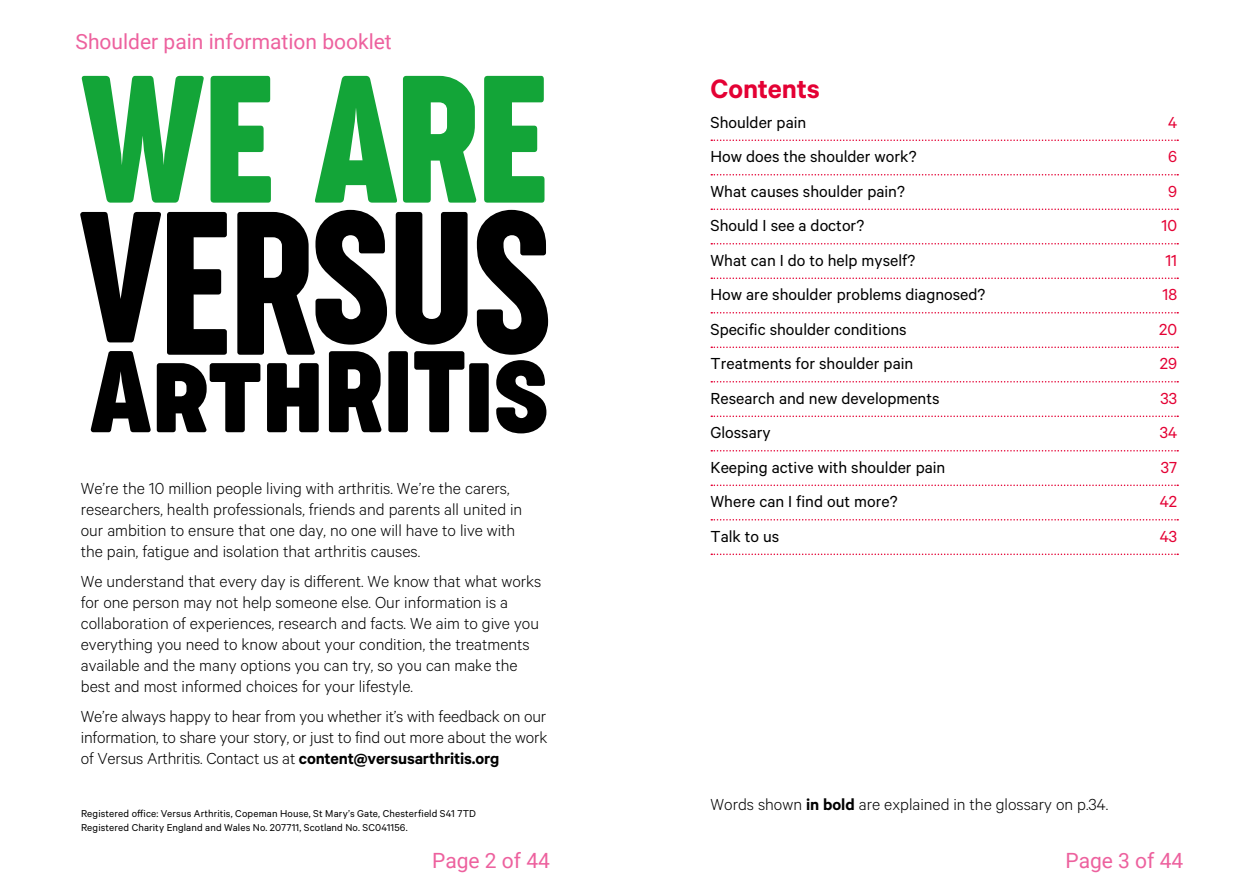
<style>
.page{position:relative;width:1259px;height:893px;background:#fff}
.page>*{position:absolute;margin:0;border:0;box-sizing:border-box;transform-origin:0 0}
.Heading_20_20pt__H1{font:600 30px "Calibre";letter-spacing:-.005em;color:#e40134}
.t1{font:21px "Roboto";color:#ed619e}
.Body_text_12_14pt{font:300 18px/21px "Calibre";color:#000}
.t2{font:18px "Calibre";color:#000}
.t3{font:18px "Calibre";color:#e40134}
.fine_print_7_5_9pt{font:11.25px "Calibre";letter-spacing:.01em;color:#000}
.s1{font-weight:600}
</style>
<div class="page">
<svg style="left:81px;top:76px;width:463px;height:127px;fill:#13a538"></svg>
<svg style="left:80px;top:210px;width:468px;height:223px;fill:#000"></svg>
<svg style="left:711px;top:140px;width:467px;height:1px"></svg>
<svg style="left:711px;top:174px;width:467px;height:2px"></svg>
<svg style="left:711px;top:209px;width:467px;height:1px"></svg>
<svg style="left:711px;top:243px;width:467px;height:2px"></svg>
<svg style="left:711px;top:278px;width:467px;height:1px"></svg>
<svg style="left:711px;top:312px;width:467px;height:2px"></svg>
<svg style="left:711px;top:347px;width:467px;height:1px"></svg>
<svg style="left:711px;top:381px;width:467px;height:2px"></svg>
<svg style="left:711px;top:416px;width:467px;height:1px"></svg>
<svg style="left:711px;top:450px;width:467px;height:2px"></svg>
<svg style="left:711px;top:485px;width:467px;height:1px"></svg>
<svg style="left:711px;top:519px;width:467px;height:2px"></svg>
<svg style="left:711px;top:554px;width:467px;height:1px"></svg>
<p class="t1" style="left:76px;top:27px;width:318px">Shoulder pain information booklet</p>
<p class="Body_text_12_14pt" style="left:81px;top:477px;width:443px">We’re the 10 million people living with arthritis. We’re the carers, researchers, health professionals, friends and parents all united in our ambition to ensure that one day, no one will have to live with the pain, fatigue and isolation that arthritis causes.</p>
<p class="Body_text_12_14pt" style="left:81px;top:570px;width:462px">We understand that every day is different. We know that what works for one person may not help someone else. Our information is a collaboration of experiences, research and facts. We aim to give you everything you need to know about your condition, the treatments available and the many options you can try, so you can make the best and most informed choices for your lifestyle.</p>
<p class="Body_text_12_14pt" style="left:81px;top:706px;width:468px;text-align:justify">We’re always happy to hear from you whether it’s with feedback on our information, to share your story, or just to find out more about the work of Versus Arthritis. Contact us at <span class="s1">content@versusarthritis.org</span></p>
<p class="fine_print_7_5_9pt" style="left:81px;top:807px;width:396px">Registered office: Versus Arthritis, Copeman House, St Mary’s Gate, Chesterfield S41 7TD</p>
<p class="fine_print_7_5_9pt" style="left:81px;top:821px;width:328px">Registered Charity England and Wales No. 207711, Scotland No. SC041156.</p>
<p class="Heading_20_20pt__H1" style="left:710px;top:70px;width:111px">Contents</p>
<p class="t2" style="left:710px;top:111px;width:97px">Shoulder pain</p>
<p class="t3" style="left:1168px;top:111px;width:11px">4</p>
<p class="t2" style="left:710px;top:146px;width:207px">How does the shoulder work?</p>
<p class="t3" style="left:1168px;top:146px;width:10px">6</p>
<p class="t2" style="left:710px;top:180px;width:196px">What causes shoulder pain?</p>
<p class="t3" style="left:1168px;top:180px;width:10px">9</p>
<p class="t2" style="left:710px;top:215px;width:155px">Should I see a doctor?</p>
<p class="t3" style="left:1161px;top:215px;width:17px">10</p>
<p class="t2" style="left:710px;top:249px;width:206px">What can I do to help myself?</p>
<p class="t3" style="left:1165px;top:249px;width:13px">11</p>
<p class="t2" style="left:710px;top:284px;width:276px">How are shoulder problems diagnosed?</p>
<p class="t3" style="left:1162px;top:284px;width:16px">18</p>
<p class="t2" style="left:710px;top:318px;width:198px">Specific shoulder conditions</p>
<p class="t3" style="left:1159px;top:318px;width:19px">20</p>
<p class="t2" style="left:710px;top:353px;width:204px">Treatments for shoulder pain</p>
<p class="t3" style="left:1160px;top:353px;width:19px">29</p>
<p class="t2" style="left:710px;top:387px;width:230px">Research and new developments</p>
<p class="t3" style="left:1160px;top:387px;width:18px">33</p>
<p class="t2" style="left:710px;top:422px;width:62px">Glossary</p>
<p class="t3" style="left:1159px;top:422px;width:19px">34</p>
<p class="t2" style="left:710px;top:456px;width:236px">Keeping active with shoulder pain</p>
<p class="t3" style="left:1161px;top:456px;width:18px">37</p>
<p class="t2" style="left:710px;top:491px;width:188px">Where can I find out more?</p>
<p class="t3" style="left:1159px;top:491px;width:19px">42</p>
<p class="t2" style="left:710px;top:525px;width:70px">Talk to us</p>
<p class="t3" style="left:1159px;top:525px;width:19px">43</p>
<p class="Body_text_12_14pt" style="left:710px;top:794px;width:399px">Words shown <span class="s1">in bold</span> are explained in the glossary on p.34.</p>
<p class="t1" style="left:432px;top:846px;width:119px">Page 2 of 44</p>
<p class="t1" style="left:1065px;top:846px;width:119px">Page 3 of 44</p>
</div>
